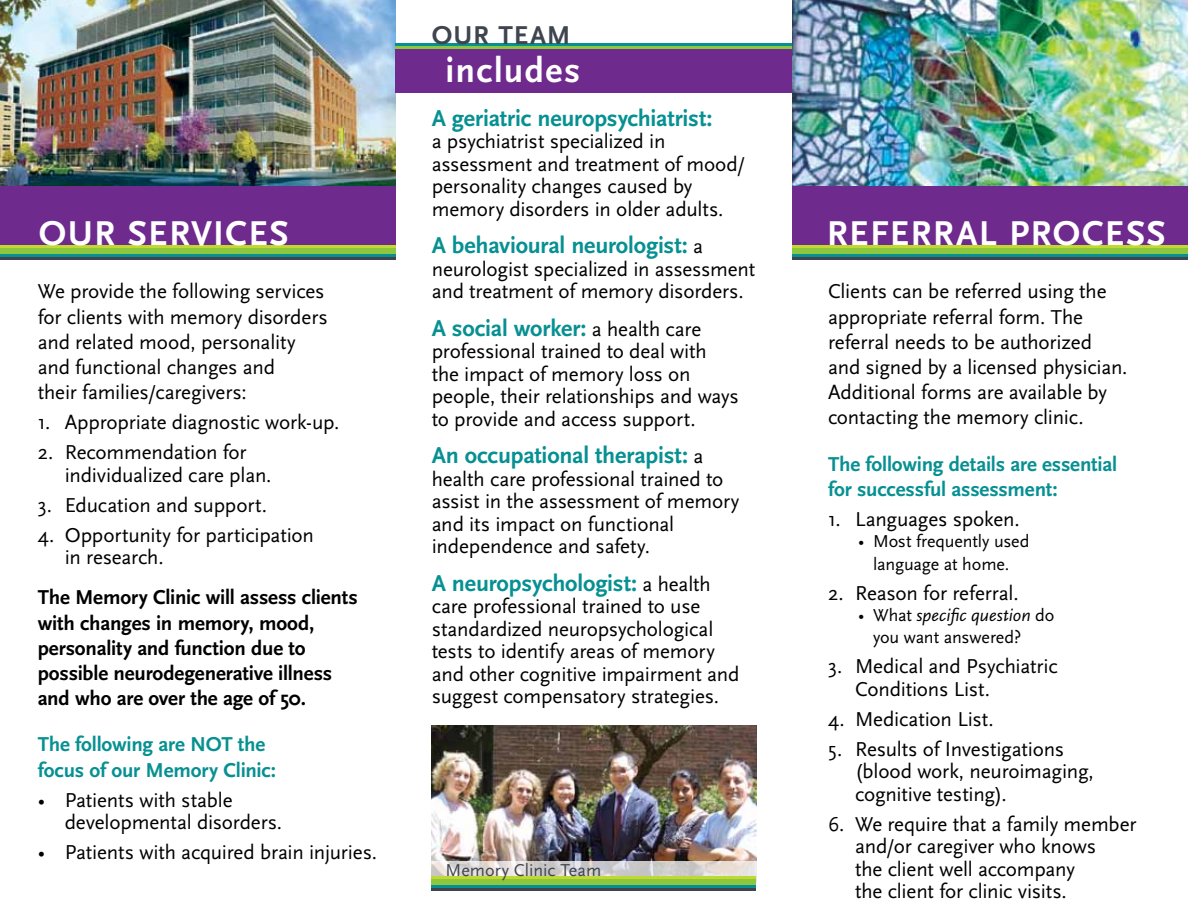
<style>
.page{position:relative;width:1188px;height:918px;background:#fff}
.page>*{position:absolute;margin:0;border:0;box-sizing:border-box;transform-origin:0 0}
.t1{font:700 36px "Scala Sans";letter-spacing:.035em;color:#fff}
.t2{font:700 27px "Scala Sans";letter-spacing:.035em;color:#3f454f}
.t3{font:700 24px "Scala Sans";letter-spacing:-.01em;color:#079092}
.t4{font:21px/22.5px "Scala Sans";letter-spacing:-.01em;color:#000}
.t5{font:700 21px/25.2px "Scala Sans";letter-spacing:-.01em;color:#000}
.t6{font:700 21px/25.2px "Scala Sans";letter-spacing:-.01em;color:#079092}
.t7{font:18px/22.5px "Scala Sans";letter-spacing:-.01em;color:#000;text-align:center}
.t8{font:18px "Scala Sans";color:#3f454f}
.s1{font-weight:400;font-size:21px;color:#000}
.s2{font-style:italic}
</style>
<div class="page">
<img style="left:0;top:0;width:396px;height:187px">
<div style="left:0;top:187px;width:396px;height:58px;background:#6e2a8d"></div>
<div style="left:0;top:245px;width:396px;height:15px;background:#c1d82f"></div>
<div style="left:0;top:248px;width:396px;height:12px;background:#8dc63f"></div>
<div style="left:0;top:254px;width:396px;height:6px;background:#079092"></div>
<hr style="left:0;top:257px;width:396px;height:3px;background:#3f454f">
<img style="left:792px;top:0;width:396px;height:187px">
<div style="left:792px;top:187px;width:396px;height:58px;background:#6e2a8d"></div>
<div style="left:792px;top:245px;width:396px;height:15px;background:#c1d82f"></div>
<div style="left:792px;top:248px;width:396px;height:12px;background:#8dc63f"></div>
<div style="left:792px;top:254px;width:396px;height:6px;background:#079092"></div>
<hr style="left:792px;top:257px;width:396px;height:3px;background:#3f454f">
<img style="left:432px;top:726px;width:324px;height:135px">
<div style="left:396px;top:44px;width:396px;height:49px;background:#6e2a8d"></div>
<hr style="left:396px;top:44px;width:396px;height:2px;background:#079092">
<hr style="left:396px;top:46px;width:396px;height:3px;background:#8dc63f">
<svg style="left:431px;top:861px;width:326px;height:30px;background:#d8d5d3"></svg>
<div style="left:432px;top:876px;width:324px;height:15px;background:#c1d82f"></div>
<div style="left:432px;top:879px;width:324px;height:12px;background:#8dc63f"></div>
<div style="left:432px;top:885px;width:324px;height:6px;background:#079092"></div>
<hr style="left:432px;top:888px;width:324px;height:3px;background:#3f454f">
<h1 class="t1" style="left:39px;top:214px;width:251px">OUR SERVICES</h1>
<p class="t4" style="left:38px;top:279px;width:291px;line-height:25.2px">We provide the following services for clients with memory disorders and related mood, personality and functional changes and<br>their families/caregivers:</p>
<p class="t4" style="left:38px;top:411px;width:303px">1. Appropriate diagnostic work-up.</p>
<p class="t4" style="left:65px;top:441px;width:208px;text-indent:-27px">2. Recommendation for individualized care plan.</p>
<p class="t4" style="left:38px;top:494px;width:231px">3. Education and support.</p>
<p class="t4" style="left:65px;top:524px;width:251px;text-indent:-27px">4. Opportunity for participation in research.</p>
<p class="t5" style="left:38px;top:585px;width:322px">The Memory Clinic will assess clients with changes in memory, mood, personality and function due to possible neurodegenerative illness and who are over the age of 50.</p>
<p class="t6" style="left:38px;top:732px;width:240px">The following are NOT the focus of our Memory Clinic:</p>
<p class="t4" style="left:65px;top:789px;width:219px;text-indent:-27px">• Patients with stable developmental disorders.</p>
<p class="t4" style="left:38px;top:841px;width:341px">• Patients with acquired brain injuries.</p>
<p class="t2" style="left:432px;top:21px;width:140px">OUR TEAM</p>
<h1 class="t1" style="left:446px;top:51px;width:136px">includes</h1>
<p class="t3" style="left:432px;top:105px;width:282px">A geriatric neuropsychiatrist:</p>
<p class="t4" style="left:432px;top:131px;width:315px">a psychiatrist specialized in assessment and treatment of mood/ personality changes caused by memory disorders in older adults.</p>
<p class="t3" style="left:432px;top:233px;width:273px">A behavioural neurologist: <span class="s1">a</span></p>
<p class="t4" style="left:432px;top:258px;width:325px">neurologist specialized in assessment and treatment of memory disorders.</p>
<p class="t3" style="left:432px;top:315px;width:271px">A social worker: <span class="s1">a health care</span></p>
<p class="t4" style="left:432px;top:341px;width:309px">professional trained to deal with the impact of memory loss on people, their relationships and ways to provide and access support.</p>
<p class="t3" style="left:432px;top:443px;width:273px">An occupational therapist: <span class="s1">a</span></p>
<p class="t4" style="left:432px;top:468px;width:309px">health care professional trained to assist in the assessment of memory and its impact on functional independence and safety.</p>
<p class="t3" style="left:432px;top:570px;width:281px">A neuropsychologist: <span class="s1">a health</span></p>
<p class="t4" style="left:432px;top:596px;width:309px">care professional trained to use standardized neuropsychological tests to identify areas of memory and other cognitive impairment and suggest compensatory strategies.</p>
<p class="t8" style="left:445px;top:860px;width:157px">Memory Clinic Team</p>
<h1 class="t1" style="left:827px;top:214px;width:340px">REFERRAL PROCESS</h1>
<p class="t4" style="left:828px;top:279px;width:301px;line-height:25.2px">Clients can be referred using the appropriate referral form. The referral needs to be authorized and signed by a licensed physician.<br>Additional forms are available by contacting the memory clinic.</p>
<p class="t6" style="left:828px;top:452px;width:291px">The following details are essential for successful assessment:</p>
<p class="t4" style="left:828px;top:508px;width:193px">1. Languages spoken.</p>
<p class="t7" style="left:858px;top:531px;width:173px">• Most frequently used language at home.</p>
<p class="t4" style="left:828px;top:582px;width:192px">2. Reason for referral.</p>
<p class="t7" style="left:873px;top:605px;width:183px;line-height:21.6px;text-align:left;text-indent:-15px">• What <span class="s2">specific question</span> do you want answered?</p>
<p class="t4" style="left:855px;top:655px;width:204px;text-indent:-27px">3. Medical and Psychiatric<br>Conditions List.</p>
<p class="t4" style="left:828px;top:708px;width:167px">4. Medication List.</p>
<p class="t4" style="left:855px;top:738px;width:240px;text-indent:-27px">5. Results of Investigations (blood work, neuroimaging, cognitive testing).</p>
<p class="t4" style="left:855px;top:813px;width:283px;text-indent:-27px">6. We require that a family member and/or caregiver who knows<br>the client well accompany<br>the client for clinic visits.</p>
</div>
